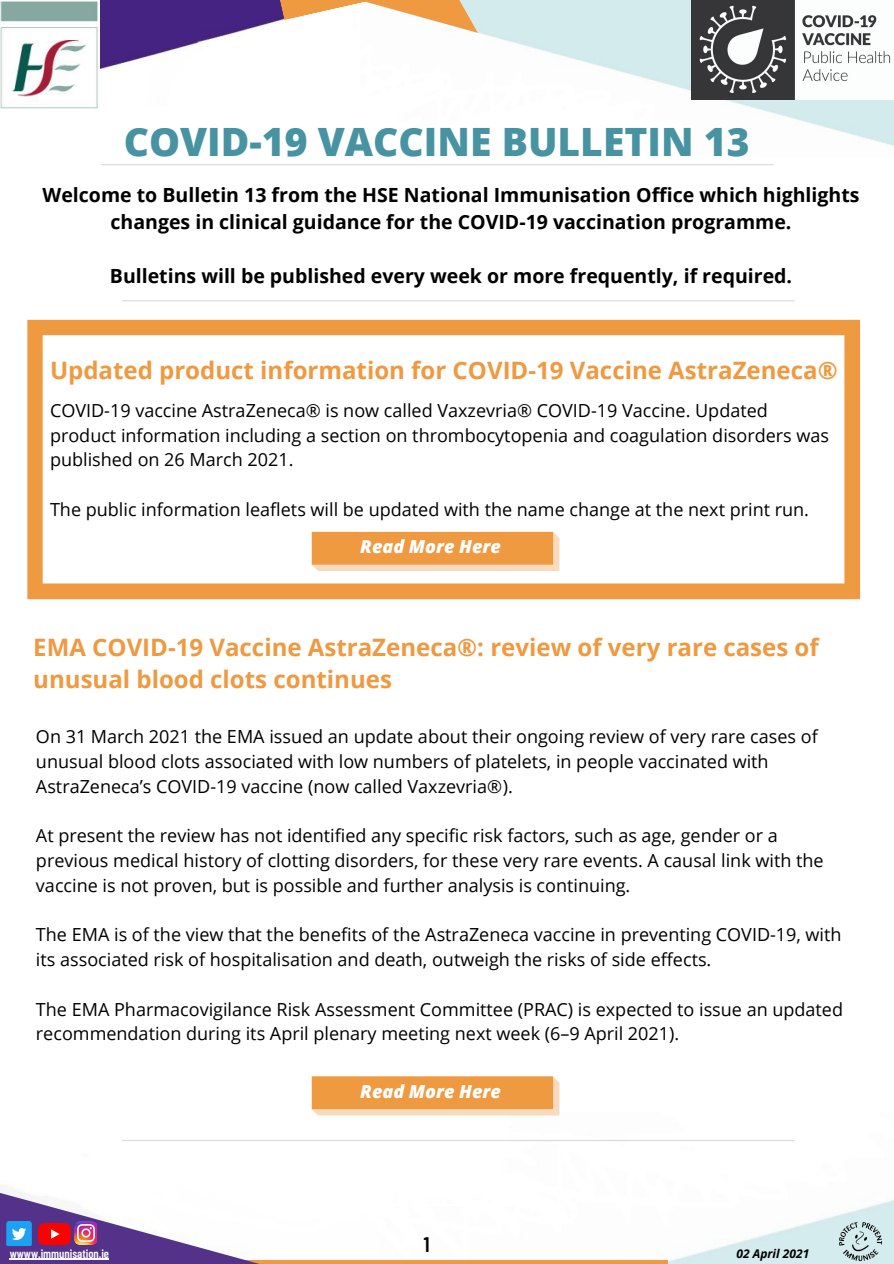
<style>
.page{position:relative;width:894px;height:1264px;background:#fff}
.page>*{position:absolute;margin:0;border:0;box-sizing:border-box;transform-origin:0 0}
.t1{font:800 39px "Open Sans";color:#4793a2}
.t2{font:700 24px/32.7px "Open Sans";color:#ef9940}
.t3{font:600 21px "Barlow Condensed";color:#000}
.t4{font:700 19.5px/27px "Open Sans";color:#000;text-align:center}
.t5{font:18px/24.8px "Open Sans";color:#000}
.t6{font:italic 800 18px "Open Sans";color:#fff}
.t7{font:600 12px "Barlow Condensed";color:#fff}
.t8{font:italic 700 12px "Open Sans";color:#000}
</style>
<div class="page">
<img style="left:478px;top:0;width:415px;height:146px">
<img style="left:0;top:1086px;width:893px;height:177px">
<img style="left:690px;top:0;width:203px;height:99px">
<img style="left:100px;top:0;width:141px;height:165px">
<hr style="left:102px;top:164px;width:671px;height:1px;background:#d9d9d9">
<img style="left:0;top:1px;width:98px;height:108px">
<svg style="left:359px;top:1259px;width:308px;height:4px"></svg>
<img style="left:0;top:1192px;width:359px;height:71px">
<svg style="left:38px;top:1222px;width:33px;height:23px"></svg>
<img style="left:74px;top:1221px;width:23px;height:23px">
<img style="left:838px;top:1221px;width:44px;height:40px">
<svg style="left:241px;top:0;width:237px;height:33px"></svg>
<img style="left:3px;top:1221px;width:32px;height:24px">
<svg style="left:27px;top:320px;width:832px;height:279px"></svg>
<hr style="left:123px;top:300px;width:671px;height:1px;background:#d9d9d9">
<svg style="left:311px;top:532px;width:248px;height:39px;background:#f0a557"></svg>
<hr style="left:10px;top:1258px;width:99px;height:1px;background:#fff">
<hr style="left:359px;top:1204px;width:152px;height:1px;background:#fff">
<svg style="left:311px;top:1076px;width:248px;height:39px;background:#f0a557"></svg>
<hr style="left:123px;top:1139px;width:671px;height:2px;background:#d9d9d9">
<p class="t1" style="left:124px;top:114px;width:627px">COVID-19 VACCINE BULLETIN 13</p>
<p class="t4" style="left:43px;top:181px;width:818px">Welcome to Bulletin 13 from the HSE National Immunisation Office which highlights changes in clinical guidance for the COVID-19 vaccination programme.</p>
<p class="t4" style="left:110px;top:262px;width:683px">Bulletins will be published every week or more frequently, if required.</p>
<p class="t2" style="left:50px;top:353px;width:788px">Updated product information for COVID-19 Vaccine AstraZeneca®</p>
<p class="t5" style="left:50px;top:397px;width:780px">COVID-19 vaccine AstraZeneca® is now called Vaxzevria® COVID-19 Vaccine. Updated product information including a section on thrombocytopenia and coagulation disorders was published on 26 March 2021.</p>
<p class="t5" style="left:50px;top:496px;width:760px">The public information leaflets will be updated with the name change at the next print run.</p>
<p class="t6" style="left:360px;top:534px;width:142px">Read More Here</p>
<p class="t2" style="left:33px;top:630px;width:786px">EMA COVID-19 Vaccine AstraZeneca®: review of very rare cases of unusual blood clots continues</p>
<p class="t5" style="left:36px;top:723px;width:783px">On 31 March 2021 the EMA issued an update about their ongoing review of very rare cases of unusual blood clots associated with low numbers of platelets, in people vaccinated with<br>AstraZeneca’s COVID-19 vaccine (now called Vaxzevria®).</p>
<p class="t5" style="left:36px;top:822px;width:788px">At present the review has not identified any specific risk factors, such as age, gender or a previous medical history of clotting disorders, for these very rare events. A causal link with the vaccine is not proven, but is possible and further analysis is continuing.</p>
<p class="t5" style="left:36px;top:922px;width:806px">The EMA is of the view that the benefits of the AstraZeneca vaccine in preventing COVID-19, with its associated risk of hospitalisation and death, outweigh the risks of side effects.</p>
<p class="t5" style="left:36px;top:996px;width:808px">The EMA Pharmacovigilance Risk Assessment Committee (PRAC) is expected to issue an updated recommendation during its April plenary meeting next week (6–9 April 2021).</p>
<p class="t7" style="left:10px;top:1245px;width:101px">wwww.immunisation.ie</p>
<p class="t6" style="left:360px;top:1079px;width:142px">Read More Here</p>
<p class="t3" style="left:423px;top:1230px;width:7px">1</p>
<p class="t8" style="left:736px;top:1245px;width:74px">02 April 2021</p>
</div>
